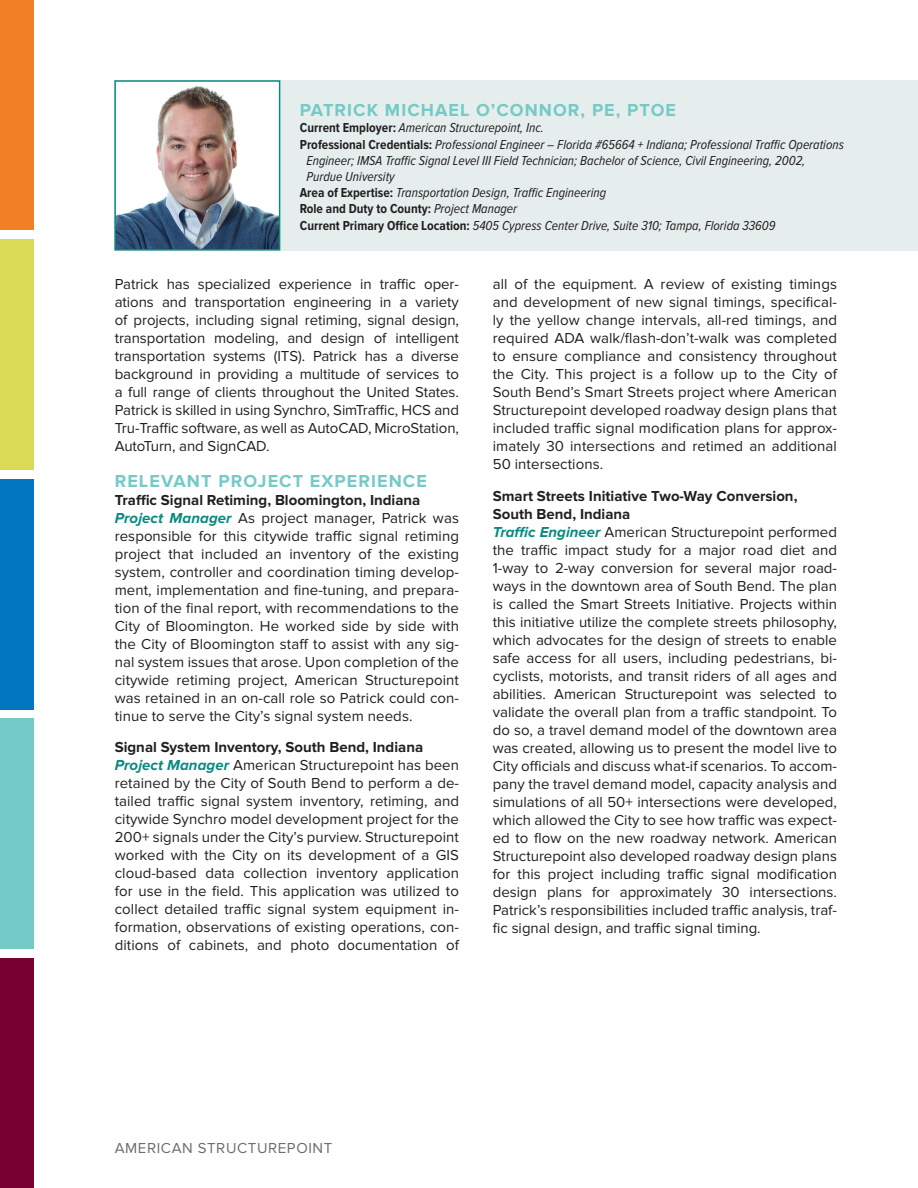
<style>
.page{position:relative;width:918px;height:1188px;background:#fff}
.page>*{position:absolute;margin:0;border:0;box-sizing:border-box;transform-origin:0 0}
.Subheader{font:700 18px "Proxima Nova";letter-spacing:.06em;color:#73cac7}
.Body_Text{font:15px/18px "Proxima Nova";letter-spacing:.005em;color:#231f20;text-align:justify}
.Bold_Body_Text{font:700 15px/18px "Proxima Nova";color:#231f20}
.t1{font:15px "Proxima Nova";letter-spacing:.04em;color:#6c6d70}
.Resume_Info{font:italic 13.5px/16.2px "Proxima Nova Cond";color:#231f20}
.Resume_Info-2{font:700 13.5px "Proxima Nova Cond";color:#231f20}
.s1{font-weight:700;font-style:normal}
.s2{font-weight:400;font-style:italic}
.s3{font-weight:700;font-style:italic;color:#078a81}
</style>
<div class="page">
<div style="left:0;top:958px;width:34px;height:230px;background:#780031"></div>
<div style="left:0;top:479px;width:34px;height:230px;background:#0077c0"></div>
<div style="left:0;top:239px;width:34px;height:231px;background:#d9da55"></div>
<div style="left:0;top:0;width:34px;height:230px;background:#f48026"></div>
<div style="left:0;top:718px;width:34px;height:231px;background:#73cac7"></div>
<div style="left:114px;top:80px;width:804px;height:171px;background:#e6eeed"></div>
<img style="left:117px;top:83px;width:160px;height:165px">
<div style="left:114px;top:80px;width:166px;height:171px;border:2px solid #078a81"></div>
<p class="Subheader" style="left:300px;top:100px;width:378px">PATRICK MICHAEL O’CONNOR, PE, PTOE</p>
<p class="Resume_Info" style="left:300px;top:120px;width:246px"><span class="s1">Current Employer:</span> American Structurepoint, Inc.</p>
<p class="Resume_Info" style="left:307px;top:136px;width:539px;text-indent:-7px"><span class="s1">Professional Credentials:</span> Professional Engineer – Florida #65664 + Indiana; Professional Traffic Operations<br>Engineer; IMSA Traffic Signal Level III Field Technician; Bachelor of Science, Civil Engineering, 2002,<br>Purdue University</p>
<p class="Resume_Info" style="left:300px;top:185px;width:308px"><span class="s1">Area of Expertise:</span> Transportation Design, Traffic Engineering</p>
<p class="Resume_Info-2" style="left:300px;top:201px;width:219px">Role and Duty to County: <span class="s2">Project Manager</span></p>
<p class="Resume_Info" style="left:300px;top:217px;width:477px"><span class="s1">Current Primary Office Location:</span> 5405 Cypress Center Drive, Suite 310; Tampa, Florida 33609</p>
<p class="Body_Text" style="left:115px;top:276px;width:346px">Patrick has specialized experience in traffic oper&shy;ations and transportation engineering in a variety of projects, including signal retiming, signal design, transportation modeling, and design of intelligent transportation systems (ITS). Patrick has a diverse background in providing a multitude of services to a full range of clients throughout the United States.<br>Patrick is skilled in using Synchro, SimTraffic, HCS and Tru-Traffic software, as well as AutoCAD, MicroStation, AutoTurn, and SignCAD.</p>
<p class="Subheader" style="left:115px;top:470px;width:314px">RELEVANT PROJECT EXPERIENCE</p>
<p class="Bold_Body_Text" style="left:115px;top:491px;width:307px">Traffic Signal Retiming, Bloomington, Indiana</p>
<p class="Body_Text" style="left:115px;top:509px;width:346px"><span class="s3">Project Manager</span> As project manager, Patrick was responsible for this citywide traffic signal retiming project that included an inventory of the existing system, controller and coordination timing develop&shy;ment, implementation and fine-tuning, and prepara&shy;tion of the final report, with recommendations to the City of Bloomington. He worked side by side with the City of Bloomington staff to assist with any sig&shy;nal system issues that arose. Upon completion of the citywide retiming project, American Structurepoint was retained in an on-call role so Patrick could con&shy;tinue to serve the City’s signal system needs.</p>
<p class="Bold_Body_Text" style="left:115px;top:738px;width:310px">Signal System Inventory, South Bend, Indiana</p>
<p class="Body_Text" style="left:115px;top:756px;width:346px"><span class="s3">Project Manager</span> American Structurepoint has been retained by the City of South Bend to perform a de&shy;tailed traffic signal system inventory, retiming, and citywide Synchro model development project for the 200+ signals under the City’s purview. Structurepoint worked with the City on its development of a GIS cloud-based data collection inventory application for use in the field. This application was utilized to collect detailed traffic signal system equipment in&shy;formation, observations of existing operations, con&shy;ditions of cabinets, and photo documentation of</p>
<p class="Body_Text" style="left:493px;top:276px;width:346px">all of the equipment. A review of existing timings and development of new signal timings, specifical&shy;ly the yellow change intervals, all-red timings, and required ADA walk/flash-don’t-walk was completed to ensure compliance and consistency throughout the City. This project is a follow up to the City of South Bend’s Smart Streets project where American Structurepoint developed roadway design plans that included traffic signal modification plans for approx&shy;imately 30 intersections and retimed an additional 50 intersections.</p>
<p class="Bold_Body_Text" style="left:493px;top:487px;width:306px">Smart Streets Initiative Two-Way Conversion,<br>South Bend, Indiana</p>
<p class="Body_Text" style="left:493px;top:523px;width:346px"><span class="s3">Traffic Engineer</span> American Structurepoint performed the traffic impact study for a major road diet and 1-way to 2-way conversion for several major road&shy;ways in the downtown area of South Bend. The plan is called the Smart Streets Initiative. Projects within this initiative utilize the complete streets philosophy, which advocates for the design of streets to enable safe access for all users, including pedestrians, bi&shy;cyclists, motorists, and transit riders of all ages and abilities. American Structurepoint was selected to validate the overall plan from a traffic standpoint. To do so, a travel demand model of the downtown area was created, allowing us to present the model live to City officials and discuss what-if scenarios. To accom&shy;pany the travel demand model, capacity analysis and simulations of all 50+ intersections were developed, which allowed the City to see how traffic was expect&shy;ed to flow on the new roadway network. American Structurepoint also developed roadway design plans for this project including traffic signal modification design plans for approximately 30 intersections.<br>Patrick’s responsibilities included traffic analysis, traf&shy;fic signal design, and traffic signal timing.</p>
<p class="t1" style="left:115px;top:1139px;width:219px">AMERICAN STRUCTUREPOINT</p>
</div>
